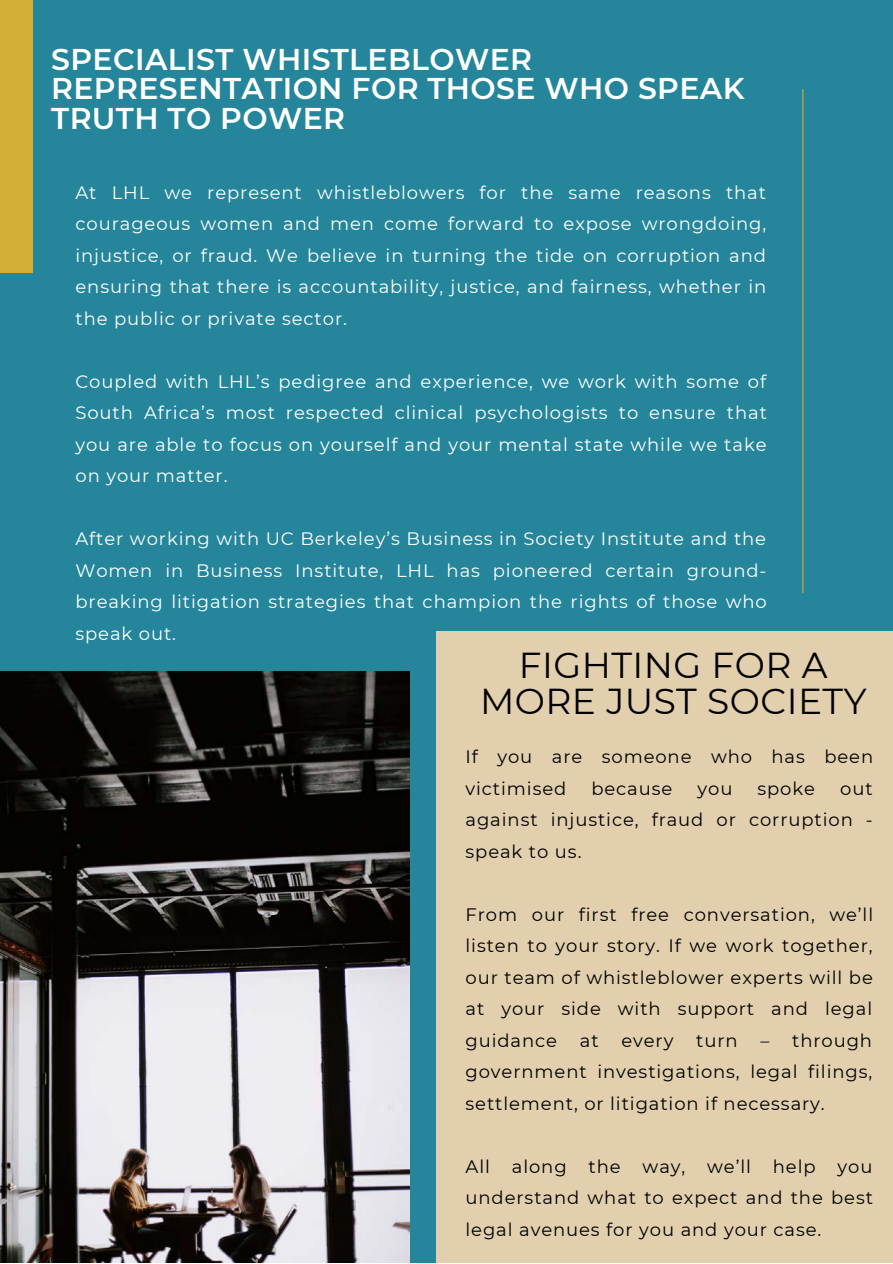
<style>
.page{position:relative;width:893px;height:1264px;background:#fff}
.page>*{position:absolute;margin:0;border:0;box-sizing:border-box;transform-origin:0 0}
.t1{font:36px/36px "Montserrat";letter-spacing:.01em;color:#000;text-align:center}
.t2{font:600 30px/29.2px "Montserrat";letter-spacing:.01em;color:#fff}
.t3{font:18px/31.5px "Montserrat";letter-spacing:.05em;color:#fff;text-align:justify}
.t4{font:18px/31.5px "Montserrat";letter-spacing:.05em;color:#000;text-align:justify}
</style>
<div class="page">
<div style="left:0;top:0;width:892px;height:1262px;background:#25869b"></div>
<img style="left:0;top:671px;width:409px;height:591px">
<div style="left:437px;top:631px;width:455px;height:631px;background:#e1cfae"></div>
<div style="left:0;top:0;width:32px;height:273px;background:#d4af37"></div>
<hr style="left:802px;top:89px;width:1px;height:504px;background:#d4af37">
<h2 class="t2" style="left:51px;top:45px;width:694px">SPECIALIST WHISTLEBLOWER<br>REPRESENTATION FOR THOSE WHO SPEAK<br>TRUTH TO POWER</h2>
<p class="t3" style="left:75px;top:176px;width:692px">At LHL we represent whistleblowers for the same reasons that courageous women and men come forward to expose wrongdoing, injustice, or fraud. We believe in turning the tide on corruption and ensuring that there is accountability, justice, and fairness, whether in the public or private sector.</p>
<p class="t3" style="left:75px;top:365px;width:693px">Coupled with LHL’s pedigree and experience, we work with some of South Africa’s most respected clinical psychologists to ensure that you are able to focus on yourself and your mental state while we take on your matter.</p>
<p class="t3" style="left:75px;top:523px;width:692px">After working with UC Berkeley’s Business in Society Institute and the Women in Business Institute, LHL has pioneered certain ground&shy;breaking litigation strategies that champion the rights of those who speak out.</p>
<h1 class="t1" style="left:480px;top:647px;width:388px">FIGHTING FOR A<br>MORE JUST SOCIETY</h1>
<p class="t4" style="left:465px;top:741px;width:409px">If you are someone who has been victimised</p>
<p class="t4" style="left:591px;top:772px;width:82px">because</p>
<p class="t4" style="left:697px;top:772px;width:36px">you</p>
<p class="t4" style="left:757px;top:772px;width:59px">spoke</p>
<p class="t4" style="left:465px;top:772px;width:408px;text-indent:374px">out against injustice, fraud or corruption - speak to us.</p>
<p class="t4" style="left:465px;top:898px;width:409px">From our first free conversation, we’ll listen to your story. If we work together, our team of whistleblower experts will be at your side with support and legal guidance</p>
<p class="t4" style="left:465px;top:1024px;width:408px;text-indent:295px">– through government investigations, legal filings, settlement, or litigation if necessary.</p>
<p class="t4" style="left:580px;top:1024px;width:20px">at</p>
<p class="t4" style="left:621px;top:1024px;width:54px">every</p>
<p class="t4" style="left:696px;top:1024px;width:43px">turn</p>
<p class="t4" style="left:465px;top:1150px;width:409px">All along the way, we’ll help you understand what to expect and the best legal avenues for you and your case.</p>
</div>
